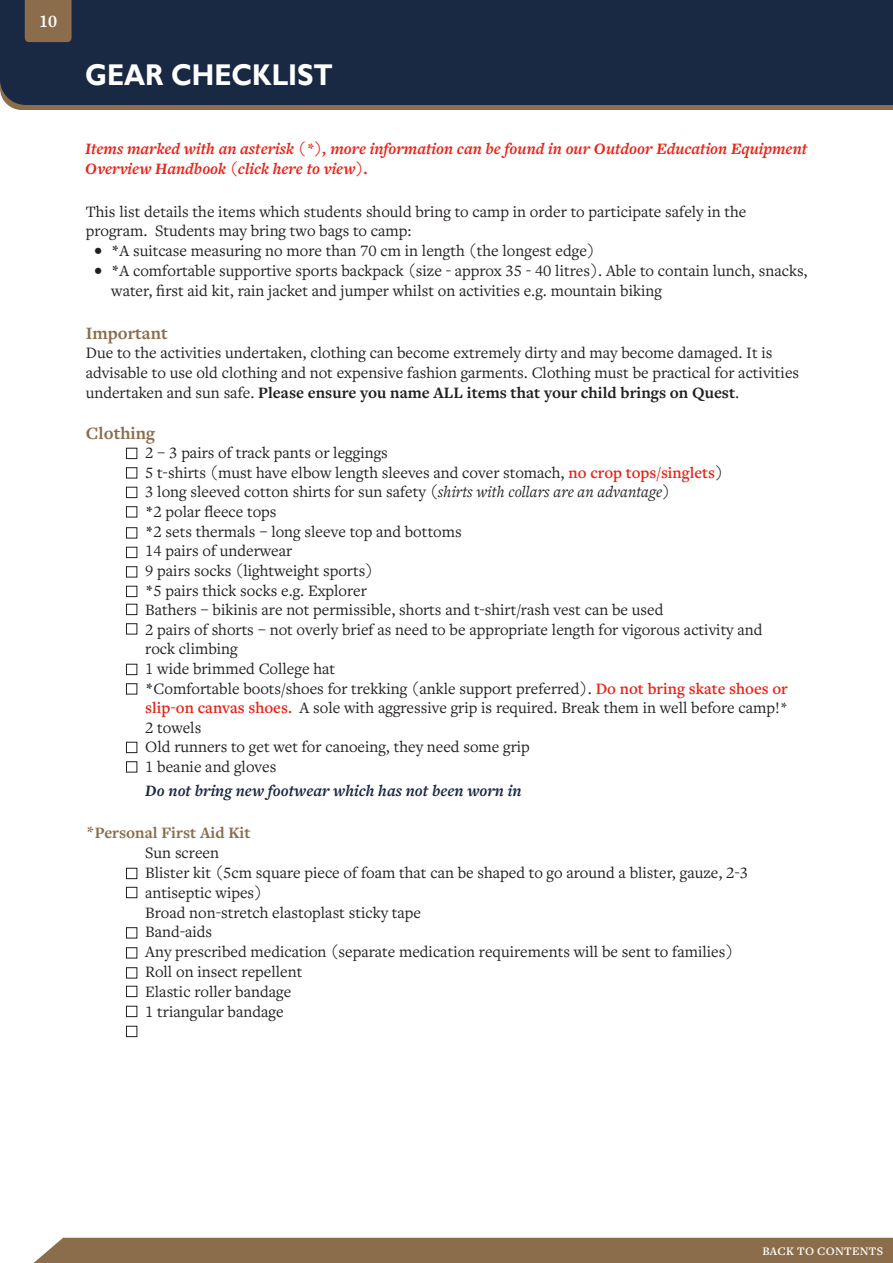
<style>
.page{position:relative;width:893px;height:1263px;background:#fff}
.page>*{position:absolute;margin:0;border:0;box-sizing:border-box;transform-origin:0 0}
.t1{font:700 30px "Gill Sans";color:#fff;scale:.9 1}
.t2{font:700 18px "Freight Text Pro";color:#8b6d4c}
.t3{font:700 18px "Freight Text Pro";color:#fff}
.t4{font:16.5px/19.8px "Freight Text Pro";color:#231f20}
.t5{font:italic 700 16.5px/19.8px "Freight Text Pro";color:#e72419}
.t6{font:italic 700 16.5px "Freight Text Pro";color:#192944}
.t7{font:700 16.5px "Freight Text Pro";color:#8b6d4c}
.t8{font:600 12px "Freight Text Pro";letter-spacing:.02em;color:#fff}
.s1{font-weight:700}
.s2{font-weight:600;color:#e72419}
.s3{font-style:italic}
.s4{font-size:18px}
</style>
<div class="page">
<div style="left:126px;top:448px;width:11px;height:11px;border:1px solid #231f20"></div>
<div style="left:126px;top:467px;width:11px;height:11px;border:1px solid #231f20"></div>
<div style="left:126px;top:487px;width:11px;height:11px;border:1px solid #231f20"></div>
<div style="left:126px;top:506px;width:11px;height:11px;border:1px solid #231f20"></div>
<div style="left:126px;top:527px;width:11px;height:11px;border:1px solid #231f20"></div>
<div style="left:126px;top:547px;width:11px;height:11px;border:1px solid #231f20"></div>
<div style="left:126px;top:586px;width:11px;height:11px;border:1px solid #231f20"></div>
<div style="left:126px;top:604px;width:11px;height:11px;border:1px solid #231f20"></div>
<div style="left:126px;top:566px;width:11px;height:11px;border:1px solid #231f20"></div>
<div style="left:126px;top:623px;width:11px;height:11px;border:1px solid #231f20"></div>
<div style="left:126px;top:664px;width:11px;height:11px;border:1px solid #231f20"></div>
<div style="left:126px;top:742px;width:11px;height:11px;border:1px solid #231f20"></div>
<div style="left:126px;top:683px;width:11px;height:11px;border:1px solid #231f20"></div>
<div style="left:126px;top:761px;width:11px;height:11px;border:1px solid #231f20"></div>
<div style="left:126px;top:887px;width:11px;height:11px;border:1px solid #231f20"></div>
<div style="left:126px;top:868px;width:11px;height:11px;border:1px solid #231f20"></div>
<div style="left:126px;top:927px;width:11px;height:11px;border:1px solid #231f20"></div>
<div style="left:126px;top:947px;width:11px;height:11px;border:1px solid #231f20"></div>
<div style="left:126px;top:967px;width:11px;height:11px;border:1px solid #231f20"></div>
<div style="left:126px;top:986px;width:11px;height:11px;border:1px solid #231f20"></div>
<div style="left:126px;top:1006px;width:11px;height:11px;border:1px solid #231f20"></div>
<div style="left:126px;top:1026px;width:11px;height:11px;border:1px solid #231f20"></div>
<div style="left:33px;top:1238px;width:860px;height:25px;background:#8b6d4c"></div>
<div style="left:0;top:0;width:893px;height:110px;background:#192944"></div>
<p class="t3" style="left:39px;top:10px;width:20px">10</p>
<p class="t1" style="left:85px;top:57px;width:277px">GEAR CHECKLIST</p>
<p class="t5" style="left:85px;top:138px;width:724px">Items marked with an asterisk (*), more information can be found in our Outdoor Education Equipment<br>Overview Handbook (click here to view).</p>
<p class="t4" style="left:86px;top:201px;width:662px">This list details the items which students should bring to camp in order to participate safely in the program. Students may bring two bags to camp:</p>
<p class="t4" style="left:94px;top:240px;width:502px"><span class="s1">• *</span>A suitcase measuring no more than 70 cm in length (the longest edge)</p>
<p class="t4" style="left:111px;top:260px;width:698px;text-indent:-17px"><span class="s1">• *</span>A comfortable supportive sports backpack (size - approx 35 - 40 litres). Able to contain lunch, snacks, water, first aid kit, rain jacket and jumper whilst on activities e.g. mountain biking</p>
<p class="t2" style="left:86px;top:321px;width:83px">Important</p>
<p class="t4" style="left:86px;top:343px;width:715px">Due to the activities undertaken, clothing can become extremely dirty and may become damaged. It is advisable to use old clothing and not expensive fashion garments. Clothing must be practical for activities undertaken and sun safe. <span class="s1">Please ensure you name ALL items that your child brings on Quest</span>.</p>
<p class="t2" style="left:86px;top:421px;width:71px">Clothing</p>
<p class="t4" style="left:145px;top:442px;width:244px">2 – 3 pairs of track pants or leggings</p>
<p class="t4" style="left:145px;top:462px;width:580px">5 t-shirts (must have elbow length sleeves and cover stomach, <span class="s2">no crop tops/singlets</span>)</p>
<p class="t4" style="left:145px;top:481px;width:527px">3 long sleeved cotton shirts for sun safety <span class="s3">(shirts with collars are an advantage)</span></p>
<p class="t4" style="left:145px;top:501px;width:133px"><span class="s1">*</span>2 polar fleece tops</p>
<p class="t4" style="left:145px;top:521px;width:318px"><span class="s1">*</span>2 sets thermals – long sleeve top and bottoms</p>
<p class="t4" style="left:145px;top:541px;width:148px">14 pairs of underwear</p>
<p class="t4" style="left:145px;top:560px;width:230px">9 pairs socks (lightweight sports)</p>
<p class="t4" style="left:145px;top:580px;width:223px"><span class="s1">*</span>5 pairs thick socks e.g. Explorer</p>
<p class="t4" style="left:145px;top:599px;width:520px">Bathers – bikinis are not permissible, shorts and t-shirt/rash vest can be used</p>
<p class="t4" style="left:145px;top:619px;width:619px">2 pairs of shorts – not overly brief as need to be appropriate length for vigorous activity and rock climbing</p>
<p class="t4" style="left:145px;top:658px;width:191px">1 wide brimmed College hat</p>
<p class="t4" style="left:145px;top:678px;width:644px"><span class="s1">*</span>Comfortable boots/shoes for trekking (ankle support preferred). <span class="s2">Do not bring skate shoes or slip-on canvas shoes.</span> A sole with aggressive grip is required. Break them in well before camp!*</p>
<p class="t4" style="left:145px;top:717px;width:58px">2 towels</p>
<p class="t4" style="left:145px;top:736px;width:386px">Old runners to get wet for canoeing, they need some grip</p>
<p class="t4" style="left:145px;top:756px;width:133px">1 beanie and gloves</p>
<p class="t6" style="left:145px;top:779px;width:378px">Do not bring new footwear which has not been worn in</p>
<p class="t7" style="left:86px;top:822px;width:166px"><span class="s4">*</span>Personal First Aid Kit</p>
<p class="t4" style="left:145px;top:842px;width:75px">Sun screen</p>
<p class="t4" style="left:145px;top:862px;width:604px">Blister kit (5cm square piece of foam that can be shaped to go around a blister, gauze, 2-3 antiseptic wipes)</p>
<p class="t4" style="left:145px;top:902px;width:277px">Broad non-stretch elastoplast sticky tape</p>
<p class="t4" style="left:145px;top:922px;width:68px">Band-aids</p>
<p class="t4" style="left:145px;top:941px;width:590px">Any prescribed medication (separate medication requirements will be sent to families)</p>
<p class="t4" style="left:145px;top:961px;width:159px">Roll on insect repellent</p>
<p class="t4" style="left:145px;top:981px;width:147px">Elastic roller bandage</p>
<p class="t4" style="left:145px;top:1001px;width:140px">1 triangular bandage</p>
<p class="t8" style="left:762px;top:1243px;width:122px">BACK TO CONTENTS</p>
</div>
